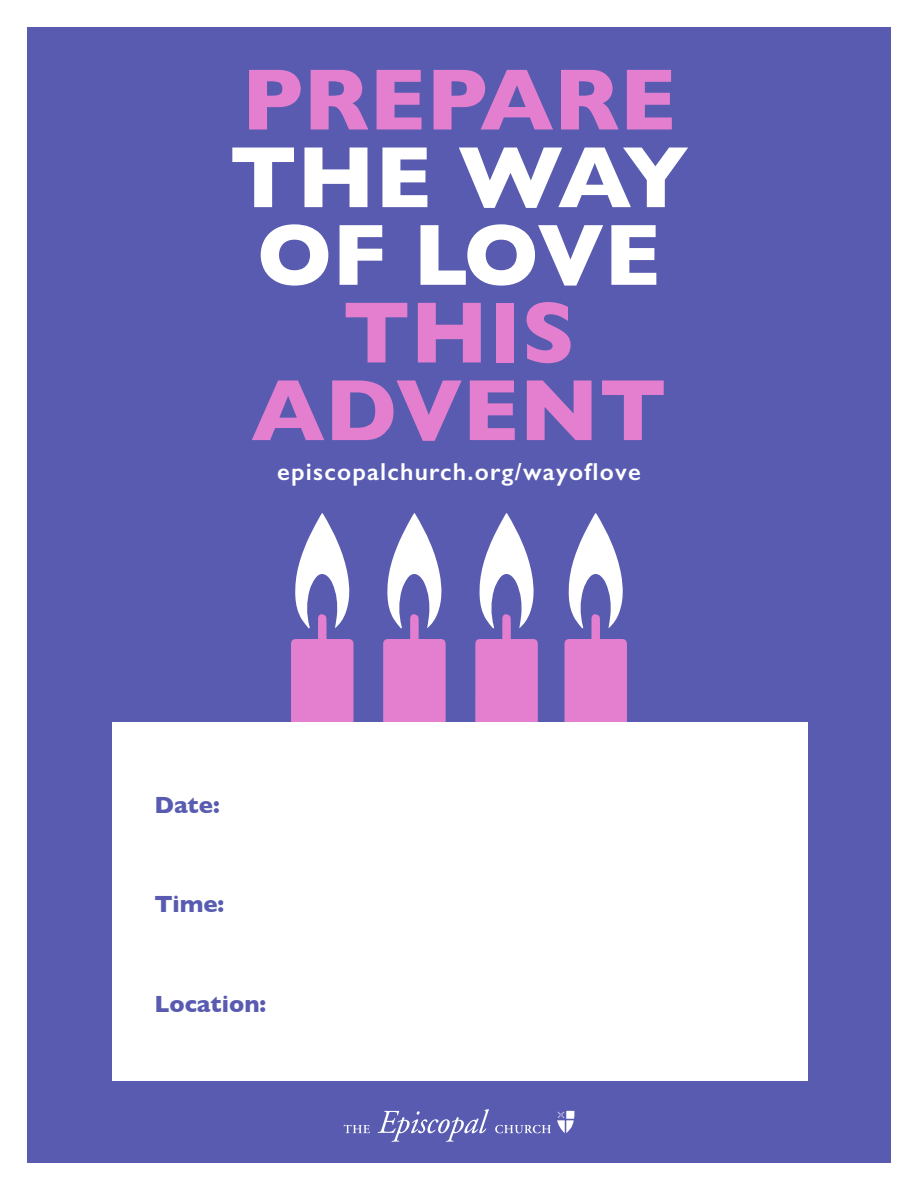
<style>
.page{position:relative;width:918px;height:1188px;background:#fff}
.page>*{position:absolute;margin:0;border:0;box-sizing:border-box;transform-origin:0 0}
.t1{font:700 88.05px/77.7px "Gill Sans";color:#e37fce;text-align:center}
.t2{font:600 24.6px "Gill Sans";letter-spacing:.05em;color:#fff}
.t3{font:700 23.85px "Gill Sans";color:#585bb0}
.s1{color:#fff}
</style>
<div class="page">
<div style="left:27px;top:27px;width:864px;height:1135px;background:#585bb0"></div>
<svg style="left:291px;top:513px;width:63px;height:210px"></svg>
<svg style="left:383px;top:513px;width:63px;height:210px"></svg>
<svg style="left:475px;top:513px;width:63px;height:210px"></svg>
<svg style="left:565px;top:513px;width:62px;height:210px"></svg>
<div style="left:112px;top:723px;width:696px;height:358px;background:#fff"></div>
<svg style="left:378px;top:1109px;width:111px;height:33px"></svg>
<svg style="left:344px;top:1125px;width:26px;height:8px"></svg>
<svg style="left:495px;top:1125px;width:56px;height:8px"></svg>
<svg style="left:557px;top:1111px;width:17px;height:22px"></svg>
<p class="t1" style="left:229px;top:59px;width:461px">PREPARE<br><span class="s1">THE WAY<br>OF LOVE<br></span>THIS<br>ADVENT</p>
<p class="t2" style="left:277px;top:457px;width:365px">episcopalchurch.org/wayoflove</p>
<p class="t3" style="left:154px;top:786px;width:67px">Date:</p>
<p class="t3" style="left:154px;top:885px;width:71px">Time:</p>
<p class="t3" style="left:154px;top:985px;width:113px">Location:</p>
</div>
